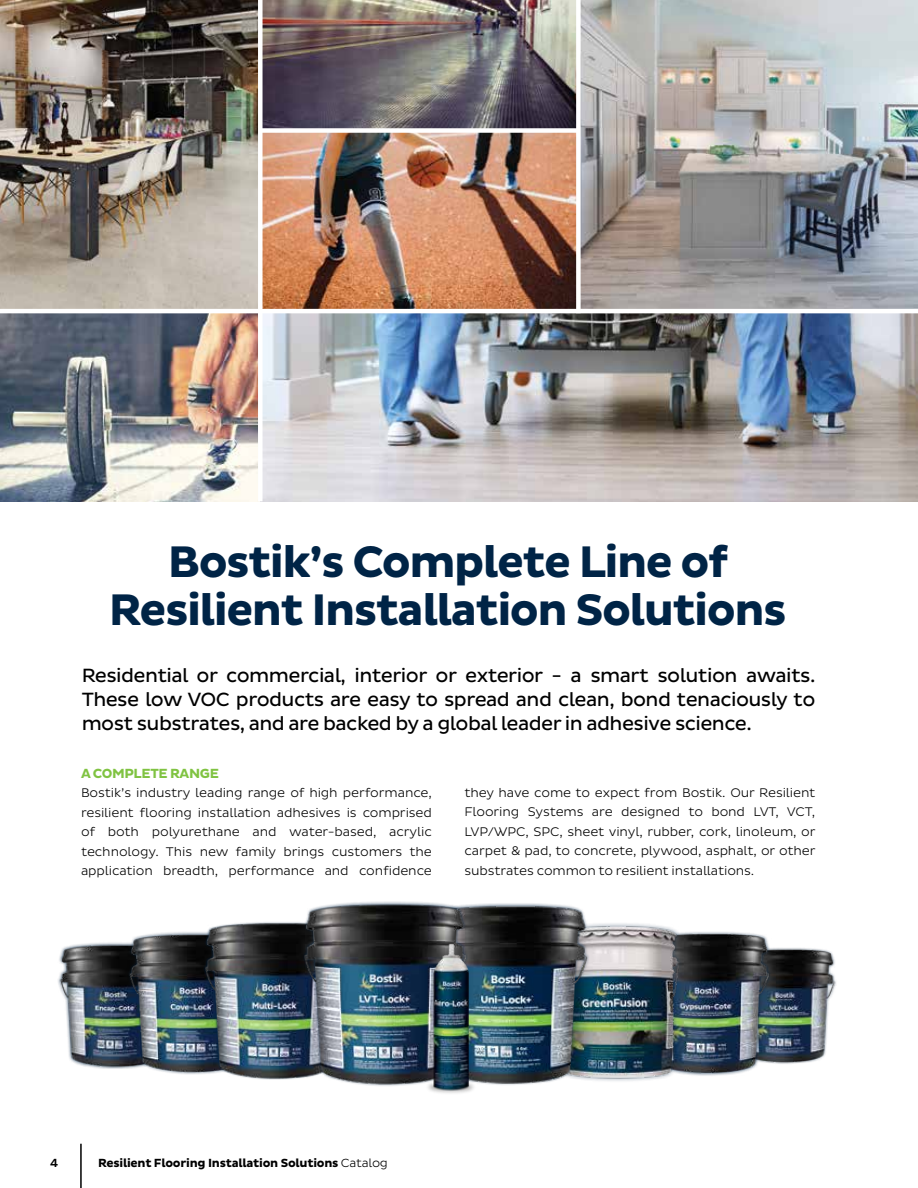
<style>
.page{position:relative;width:918px;height:1188px;background:#fff}
.page>*{position:absolute;margin:0;border:0;box-sizing:border-box;transform-origin:0 0}
.t1{font:700 45px/48px "Pluto Sans";letter-spacing:-.035em;color:#002446;text-align:center}
.t2{font:19.5px/24px "Pluto Sans";letter-spacing:-.03em;color:#000;text-align:justify}
.t3{font:700 13.5px "Pluto Sans";letter-spacing:-.025em;color:#80c342}
.t4{font:300 12.75px/19.5px "Pluto Sans";letter-spacing:-.01em;color:#000;text-align:justify}
.t5{font:700 12px "Pluto Sans";letter-spacing:-.02em;color:#000}
.t6{font:500 12px "Pluto Sans";color:#000}
.s1{font-weight:300}
</style>
<div class="page">
<hr style="left:80px;top:1144px;width:2px;height:44px;background:#000">
<img style="left:0;top:0;width:918px;height:501px">
<div style="left:258px;top:0;width:5px;height:501px;background:#fff"></div>
<div style="left:576px;top:0;width:5px;height:313px;background:#fff"></div>
<hr style="left:0;top:309px;width:918px;height:4px;background:#fff">
<div style="left:260px;top:128px;width:318px;height:5px;background:#fff"></div>
<img style="left:778px;top:948px;width:58px;height:116px">
<img style="left:58px;top:942px;width:61px;height:127px">
<img style="left:683px;top:932px;width:95px;height:144px">
<img style="left:602px;top:923px;width:81px;height:158px">
<img style="left:119px;top:932px;width:73px;height:143px">
<img style="left:480px;top:903px;width:122px;height:182px">
<img style="left:192px;top:922px;width:98px;height:158px">
<img style="left:290px;top:901px;width:190px;height:185px">
<img style="left:419px;top:939px;width:64px;height:154px">
<h1 class="t1" style="left:109px;top:539px;width:679px">Bostik’s Complete Line of<br>Resilient Installation Solutions</h1>
<h2 class="t2" style="left:82px;top:664px;width:735px">Residential or commercial, interior or exterior - a smart solution awaits.<br>These low VOC products are easy to spread and clean, bond tenaciously to most substrates, and are backed by a global leader in adhesive science.</h2>
<p class="t3" style="left:81px;top:765px;width:139px">A COMPLETE RANGE</p>
<p class="t4" style="left:81px;top:783px;width:353px">Bostik’s industry leading range of high performance, resilient flooring installation adhesives is comprised of both polyurethane and water-based, acrylic technology. This new family brings customers the application breadth, performance and confidence</p>
<p class="t4" style="left:464px;top:783px;width:353px">they have come to expect from Bostik. Our Resilient Flooring Systems are designed to bond LVT, VCT, LVP/WPC, SPC, sheet vinyl, rubber, cork, linoleum, or carpet &amp; pad, to concrete, plywood, asphalt, or other substrates common to resilient installations.</p>
<p class="t6" style="left:50px;top:1156px;width:10px">4</p>
<p class="t5" style="left:98px;top:1156px;width:291px">Resilient Flooring Installation Solutions <span class="s1">Catalog</span></p>
</div>
